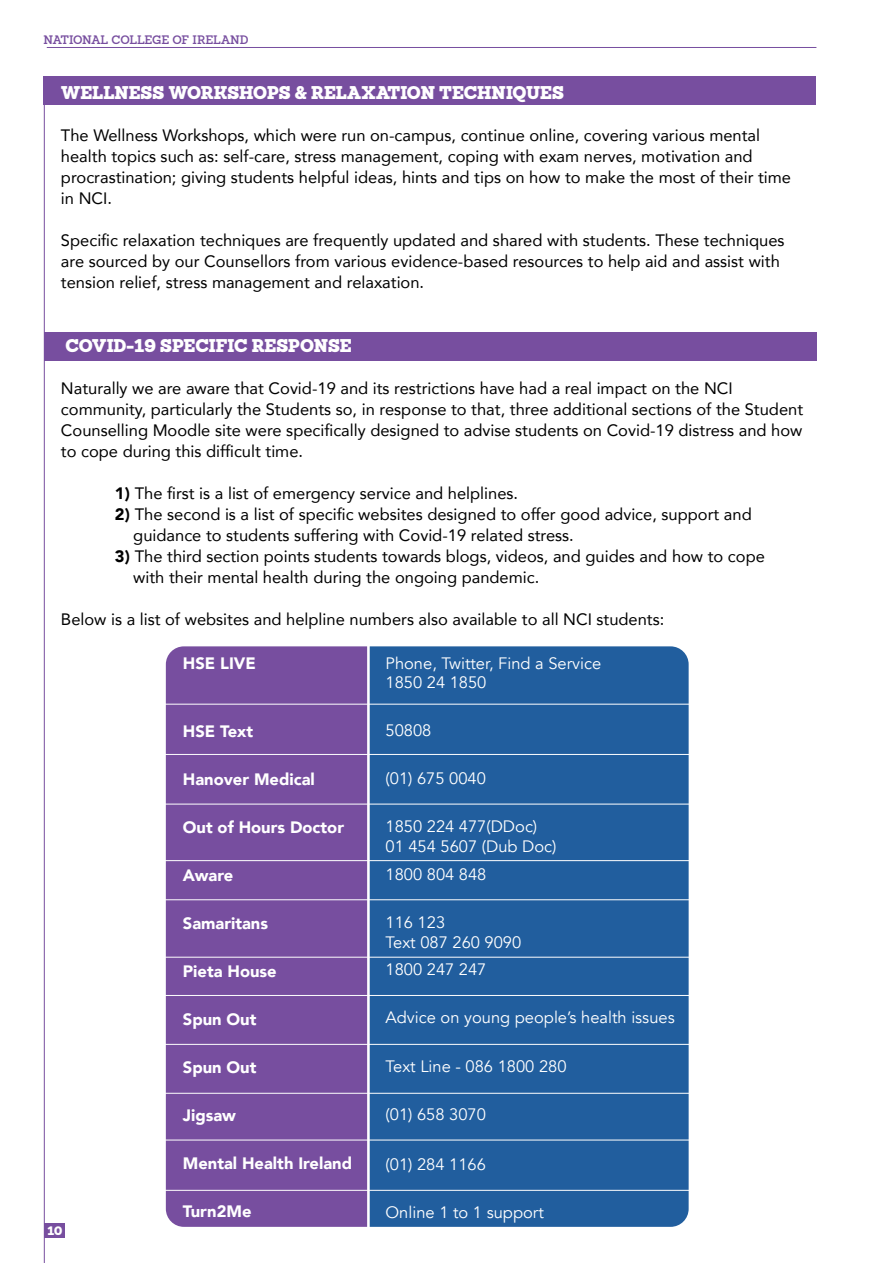
<style>
.page{position:relative;width:893px;height:1263px;background:#fff}
.page>*{position:absolute;margin:0;border:0;box-sizing:border-box;transform-origin:0 0}
.t1{font:900 18px "Sanchez";letter-spacing:-.005em;color:#fff}
.t2{font:16.5px/21px "Avenir";color:#000}
.t3{font:16.5px/19.5px "Avenir";color:#fff}
.t4{font:900 16.5px "Avenir";color:#fff}
.t5{font:600 12px "Sanchez";letter-spacing:-.03em;color:#774e9f}
.t6{font:900 12px "Sanchez";color:#fff}
.s1{font-weight:900}
</style>
<div class="page">
<div style="left:44px;top:1223px;width:20px;height:15px;background:#774e9f"></div>
<div style="left:43px;top:76px;width:773px;height:28px;background:#774e9f"></div>
<div style="left:44px;top:332px;width:772px;height:28px;background:#774e9f"></div>
<hr style="left:44px;top:83px;width:1px;height:1180px;background:#774e9f">
<hr style="left:47px;top:47px;width:769px;height:1px;background:#774e9f">
<div style="left:166px;top:646px;width:201px;height:581px;background:#774e9f"></div>
<div style="left:370px;top:646px;width:319px;height:581px;background:#215e9e"></div>
<hr style="left:157px;top:704px;width:566px;height:1px;background:#fff">
<hr style="left:159px;top:754px;width:565px;height:1px;background:#fff">
<hr style="left:159px;top:804px;width:565px;height:1px;background:#fff">
<hr style="left:149px;top:860px;width:565px;height:1px;background:#fff">
<hr style="left:145px;top:899px;width:565px;height:1px;background:#fff">
<hr style="left:140px;top:957px;width:566px;height:1px;background:#fff">
<hr style="left:153px;top:995px;width:543px;height:1px;background:#fff">
<hr style="left:157px;top:1044px;width:543px;height:1px;background:#fff">
<hr style="left:162px;top:1093px;width:542px;height:1px;background:#fff">
<hr style="left:162px;top:1140px;width:542px;height:1px;background:#fff">
<hr style="left:160px;top:1190px;width:543px;height:1px;background:#fff">
<p class="t5" style="left:44px;top:32px;width:206px">NATIONAL COLLEGE OF IRELAND</p>
<p class="t1" style="left:61px;top:79px;width:504px">WELLNESS WORKSHOPS &amp; RELAXATION TECHNIQUES</p>
<p class="t2" style="left:61px;top:124px;width:732px">The Wellness Workshops, which were run on-campus, continue online, covering various mental health topics such as: self-care, stress management, coping with exam nerves, motivation and procrastination; giving students helpful ideas, hints and tips on how to make the most of their time in NCI.</p>
<p class="t2" style="left:61px;top:229px;width:725px">Specific relaxation techniques are frequently updated and shared with students. These techniques are sourced by our Counsellors from various evidence-based resources to help aid and assist with tension relief, stress management and relaxation.</p>
<p class="t1" style="left:66px;top:332px;width:288px">COVID-19 SPECIFIC RESPONSE</p>
<p class="t2" style="left:61px;top:378px;width:744px">Naturally we are aware that Covid-19 and its restrictions have had a real impact on the NCI community, particularly the Students so, in response to that, three additional sections of the Student Counselling Moodle site were specifically designed to advise students on Covid-19 distress and how to cope during this difficult time.</p>
<p class="t2" style="left:115px;top:483px;width:405px"><span class="s1">1)</span> The first is a list of emergency service and helplines.</p>
<p class="t2" style="left:133px;top:504px;width:620px;text-indent:-18px"><span class="s1">2)</span> The second is a list of specific websites designed to offer good advice, support and guidance to students suffering with Covid-19 related stress.</p>
<p class="t2" style="left:133px;top:546px;width:633px;text-indent:-18px"><span class="s1">3)</span> The third section points students towards blogs, videos, and guides and how to cope with their mental health during the ongoing pandemic.</p>
<p class="t2" style="left:61px;top:609px;width:605px">Below is a list of websites and helpline numbers also available to all NCI students:</p>
<p class="t4" style="left:183px;top:649px;width:75px">HSE LIVE</p>
<p class="t3" style="left:386px;top:653px;width:217px">Phone, Twitter, Find a Service<br>1850 24 1850</p>
<p class="t3" style="left:386px;top:721px;width:47px">50808</p>
<p class="t3" style="left:386px;top:769px;width:102px">(01) 675 0040</p>
<p class="t3" style="left:386px;top:817px;width:172px">1850 224 477(DDoc)<br>01 454 5607 (Dub Doc)</p>
<p class="t3" style="left:386px;top:865px;width:102px">1800 804 848</p>
<p class="t3" style="left:386px;top:913px;width:137px">116 123<br>Text 087 260 9090</p>
<p class="t3" style="left:386px;top:959px;width:102px">1800 247 247</p>
<p class="t3" style="left:386px;top:1007px;width:291px">Advice on young people’s health issues</p>
<p class="t3" style="left:386px;top:1057px;width:182px">Text Line - 086 1800 280</p>
<p class="t3" style="left:386px;top:1105px;width:102px">(01) 658 3070</p>
<p class="t3" style="left:386px;top:1154px;width:102px">(01) 284 1166</p>
<p class="t3" style="left:386px;top:1202px;width:160px">Online 1 to 1 support</p>
<p class="t4" style="left:183px;top:717px;width:72px">HSE Text</p>
<p class="t4" style="left:183px;top:765px;width:134px">Hanover Medical</p>
<p class="t4" style="left:183px;top:813px;width:163px">Out of Hours Doctor</p>
<p class="t4" style="left:183px;top:861px;width:52px">Aware</p>
<p class="t4" style="left:183px;top:909px;width:87px">Samaritans</p>
<p class="t4" style="left:183px;top:957px;width:95px">Pieta House</p>
<p class="t4" style="left:183px;top:1005px;width:75px">Spun Out</p>
<p class="t4" style="left:183px;top:1053px;width:75px">Spun Out</p>
<p class="t4" style="left:183px;top:1101px;width:55px">Jigsaw</p>
<p class="t4" style="left:183px;top:1149px;width:171px">Mental Health Ireland</p>
<p class="t4" style="left:183px;top:1197px;width:70px">Turn2Me</p>
<p class="t6" style="left:48px;top:1222px;width:16px">10</p>
</div>
